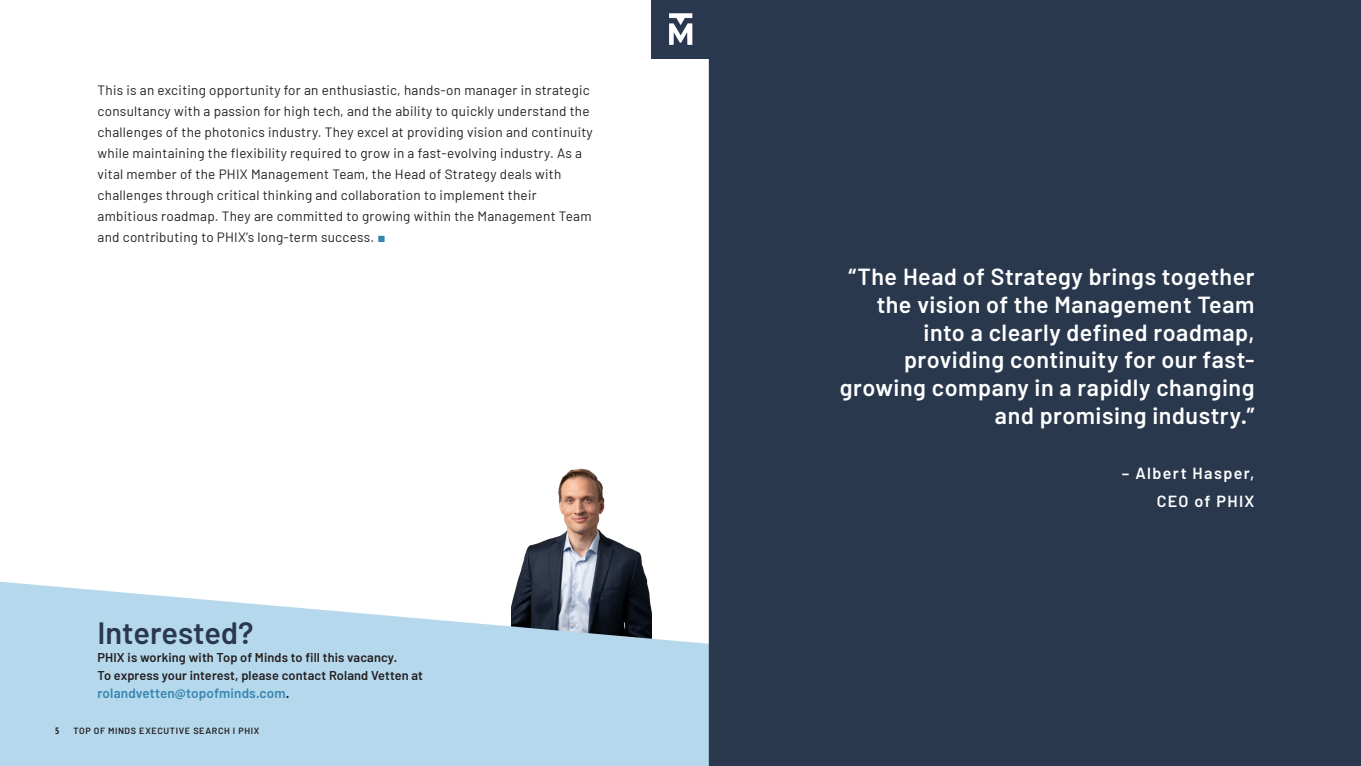
<style>
.page{position:relative;width:1361px;height:766px;background:#fff}
.page>*{position:absolute;margin:0;border:0;box-sizing:border-box;transform-origin:0 0}
.t1{font:600 30.75px "Barlow";color:#2a384e}
.Page_header_kopie{font:600 23.25px/27.8px "Barlow";letter-spacing:.025em;color:#fff;text-align:right}
.t2{font:600 16.12px "Barlow";letter-spacing:.085em;color:#fff}
.t3{font:13.5px/21px "Barlow";letter-spacing:.02em;color:#231f20}
.t4{font:600 13.5px "Barlow";letter-spacing:.01em;color:#3587b0}
.t5{font:600 12.75px "Barlow";letter-spacing:.01em;color:#231f20}
.t6{font:600 9px "Barlow";letter-spacing:.07em;color:#231f20}
.t7{font:9px "Open Sans";color:#231f20}
.s1{color:#3587b0}
.s2{color:#231f20}
</style>
<div class="page">
<img style="left:517px;top:468px;width:131px;height:113px">
<svg style="left:0;top:581px;width:709px;height:184px;background:#b7d4e5"></svg>
<div style="left:709px;top:0;width:652px;height:765px;background:#2a384e"></div>
<img style="left:651px;top:0;width:58px;height:58px">
<p class="t3" style="left:98px;top:78px;width:497px">This is an exciting opportunity for an enthusiastic, hands-on manager in strategic consultancy with a passion for high tech, and the ability to quickly understand the challenges of the photonics industry. They excel at providing vision and continuity while maintaining the flexibility required to grow in a fast-evolving industry. As a vital member of the PHIX Management Team, the Head of Strategy deals with challenges through critical thinking and collaboration to implement their ambitious roadmap. They are committed to growing within the Management Team and contributing to PHIX’s long-term success. <span class="s1">■</span></p>
<p class="t1" style="left:98px;top:613px;width:157px">Interested?</p>
<p class="t5" style="left:98px;top:649px;width:301px">PHIX is working with Top of Minds to fill this vacancy.</p>
<p class="t5" style="left:98px;top:667px;width:327px">To express your interest, please contact Roland Vetten at</p>
<p class="t4" style="left:98px;top:684px;width:193px">rolandvetten@topofminds.com<span class="s2">.</span></p>
<p class="t7" style="left:55px;top:724px;width:6px">5</p>
<p class="t6" style="left:73px;top:725px;width:187px">TOP OF MINDS EXECUTIVE SEARCH I PHIX</p>
<p class="Page_header_kopie" style="left:840px;top:262px;width:416px">“The Head of Strategy brings together the vision of the Management Team into a clearly defined roadmap, providing continuity for our fast&shy;growing company in a rapidly changing and promising industry.”</p>
<p class="t2" style="left:1122px;top:463px;width:134px">– Albert Hasper,</p>
<p class="t2" style="left:1156px;top:491px;width:99px">CEO of PHIX</p>
</div>
